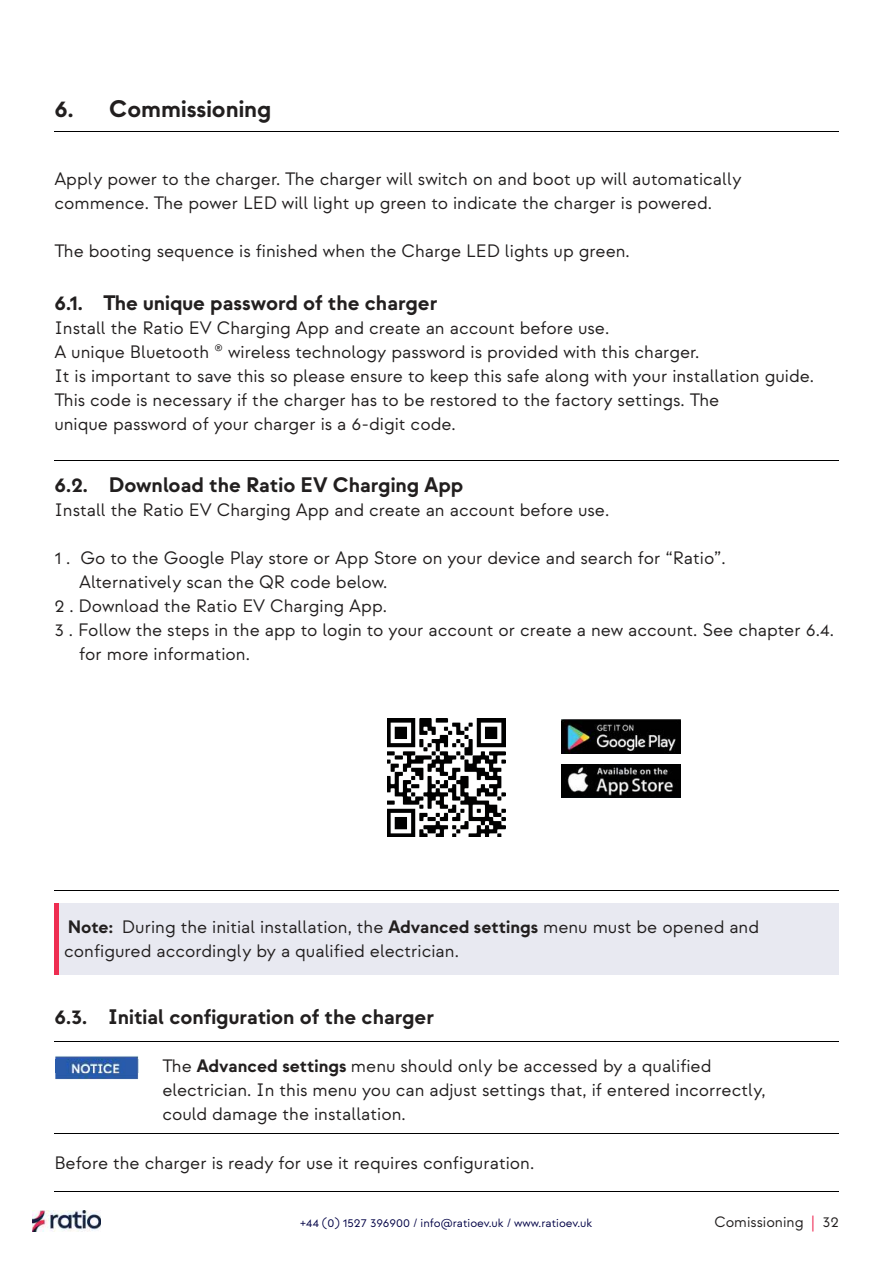
<style>
.page{position:relative;width:893px;height:1263px;background:#fff}
.page>*{position:absolute;margin:0;border:0;box-sizing:border-box;transform-origin:0 0}
.t1{font:700 24px "Strawford";color:#221f1f}
.t2{font:700 21px "Strawford";color:#221f1f}
.t3{font:18px/24px "Strawford";color:#221f1f}
.t4{font:15px "Strawford";color:#221f1f}
.t5{font:12px "Strawford";color:#000045}
.s1{font-weight:700}
.s2{color:#ed1846}
</style>
<div class="page">
<img style="left:32px;top:1210px;width:68px;height:22px">
<hr style="left:54px;top:131px;width:785px;height:1px;background:#000">
<hr style="left:54px;top:460px;width:785px;height:1px;background:#000">
<hr style="left:54px;top:1041px;width:785px;height:1px;background:#000">
<hr style="left:54px;top:1133px;width:785px;height:1px;background:#000">
<hr style="left:54px;top:1191px;width:785px;height:1px;background:#000">
<hr style="left:54px;top:890px;width:785px;height:1px;background:#000">
<img style="left:55px;top:1055px;width:83px;height:24px">
<img style="left:55px;top:1059px;width:83px;height:13px">
<div style="left:54px;top:904px;width:785px;height:71px;background:#e8e9f1"></div>
<div style="left:54px;top:904px;width:5px;height:71px;background:#ee2d51"></div>
<img style="left:561px;top:765px;width:119px;height:32px">
<img style="left:561px;top:720px;width:119px;height:34px">
<img style="left:387px;top:719px;width:118px;height:118px">
<h1 class="t1" style="left:54px;top:98px;width:219px">6. Commissioning</h1>
<p class="t3" style="left:54px;top:169px;width:689px">Apply power to the charger. The charger will switch on and boot up will automatically commence. The power LED will light up green to indicate the charger is powered.</p>
<p class="t3" style="left:54px;top:241px;width:577px">The booting sequence is finished when the Charge LED lights up green.</p>
<p class="t2" style="left:54px;top:293px;width:385px">6.1. The unique password of the charger</p>
<p class="t3" style="left:54px;top:317px;width:761px">Install the Ratio EV Charging App and create an account before use.<br>A unique Bluetooth ® wireless technology password is provided with this charger.<br>It is important to save this so please ensure to keep this safe along with your installation guide.<br>This code is necessary if the charger has to be restored to the factory settings. The<br>unique password of your charger is a 6-digit code.</p>
<p class="t2" style="left:54px;top:474px;width:411px">6.2. Download the Ratio EV Charging App</p>
<p class="t3" style="left:54px;top:499px;width:556px">Install the Ratio EV Charging App and create an account before use.</p>
<p class="t3" style="left:54px;top:547px;width:673px">1 . Go to the Google Play store or App Store on your device and search for “Ratio”.</p>
<p class="t3" style="left:79px;top:571px;width:310px">Alternatively scan the QR code below.</p>
<p class="t3" style="left:54px;top:595px;width:334px">2 . Download the Ratio EV Charging App.</p>
<p class="t3" style="left:54px;top:619px;width:781px">3 . Follow the steps in the app to login to your account or create a new account. See chapter 6.4.</p>
<p class="t3" style="left:79px;top:643px;width:172px">for more information.</p>
<p class="t3" style="left:64px;top:916px;width:696px"><span class="s1">Note:</span> During the initial installation, the <span class="s1">Advanced settings</span> menu must be opened and configured accordingly by a qualified electrician.</p>
<p class="t2" style="left:54px;top:1007px;width:381px">6.3. Initial configuration of the charger</p>
<p class="t3" style="left:162px;top:1055px;width:605px">The <span class="s1">Advanced settings</span> menu should only be accessed by a qualified electrician. In this menu you can adjust settings that, if entered incorrectly, could damage the installation.</p>
<p class="t3" style="left:54px;top:1152px;width:481px">Before the charger is ready for use it requires configuration.</p>
<p class="t5" style="left:301px;top:1217px;width:293px">+44 (0) 1527 396900 / info@ratioev.uk / www.ratioev.uk</p>
<p class="t4" style="left:714px;top:1214px;width:126px">Comissioning <span class="s2">|</span> 32</p>
</div>
